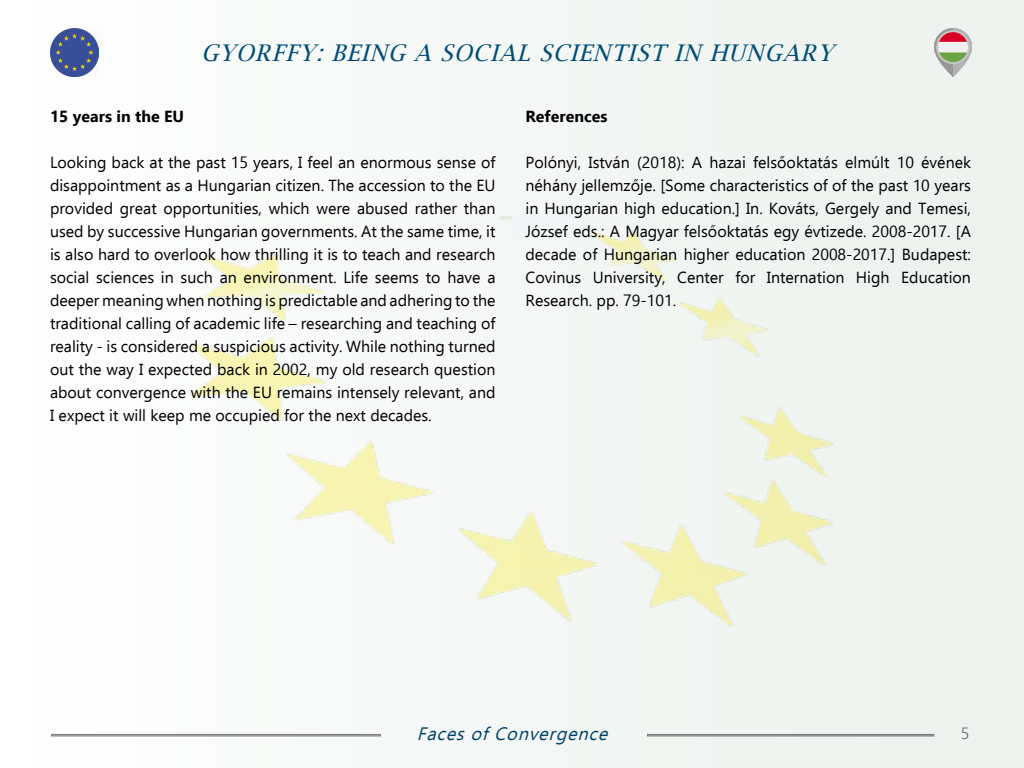
<style>
.page{position:relative;width:1024px;height:768px;background:#f4f8f5}
.page>*{position:absolute;margin:0;border:0;box-sizing:border-box;transform-origin:0 0}
.t1{font:italic 23px "Lucida Bright";color:#004d77}
.t2{font:italic 18px "Ebrima";color:#00416b}
.t3{font:16px/23px "Ebrima";color:#000;text-align:justify}
.t4{font:700 16px "Ebrima";color:#000}
.t5{font:16px "Ebrima";color:#757779}
</style>
<div class="page">
<img style="left:191px;top:216px;width:642px;height:411px">
<img style="left:50px;top:28px;width:49px;height:48px">
<img style="left:934px;top:28px;width:38px;height:48px">
<div style="left:312px;top:210px;width:37px;height:23px;background:#f8fbf8"></div>
<div style="left:512px;top:211px;width:78px;height:30px;background:#f2f6f6"></div>
<h1 class="t1" style="left:201px;top:40px;width:640px">GYORFFY: BEING A SOCIAL SCIENTIST IN HUNGARY</h1>
<p class="t4" style="left:50px;top:105px;width:136px">15 years in the EU</p>
<p class="t3" style="left:50px;top:151px;width:447px">Looking back at the past 15 years, I feel an enormous sense of disappointment as a Hungarian citizen. The accession to the EU provided great opportunities, which were abused rather than used by successive Hungarian governments. At the same time, it is also hard to overlook how thrilling it is to teach and research social sciences in such an environment. Life seems to have a deeper meaning when nothing is predictable and adhering to the traditional calling of academic life – researching and teaching of reality - is considered a suspicious activity. While nothing turned out the way I expected back in 2002, my old research question about convergence with the EU remains intensely relevant, and I expect it will keep me occupied for the next decades.</p>
<p class="t4" style="left:526px;top:105px;width:83px">References</p>
<p class="t3" style="left:526px;top:151px;width:447px">Polónyi, István (2018): A hazai felsőoktatás elmúlt 10 évének néhány jellemzője. [Some characteristics of of the past 10 years in Hungarian high education.] In. Kováts, Gergely and Temesi, József eds.: A Magyar felsőoktatás egy évtizede. 2008-2017. [A decade of Hungarian higher education 2008-2017.] Budapest:<br>Covinus University, Center for Internation High Education Research. pp. 79-101.</p>
<p class="t2" style="left:417px;top:721px;width:199px">FacesofConvergence</p>
<p class="t5" style="left:961px;top:722px;width:10px">5</p>
</div>
